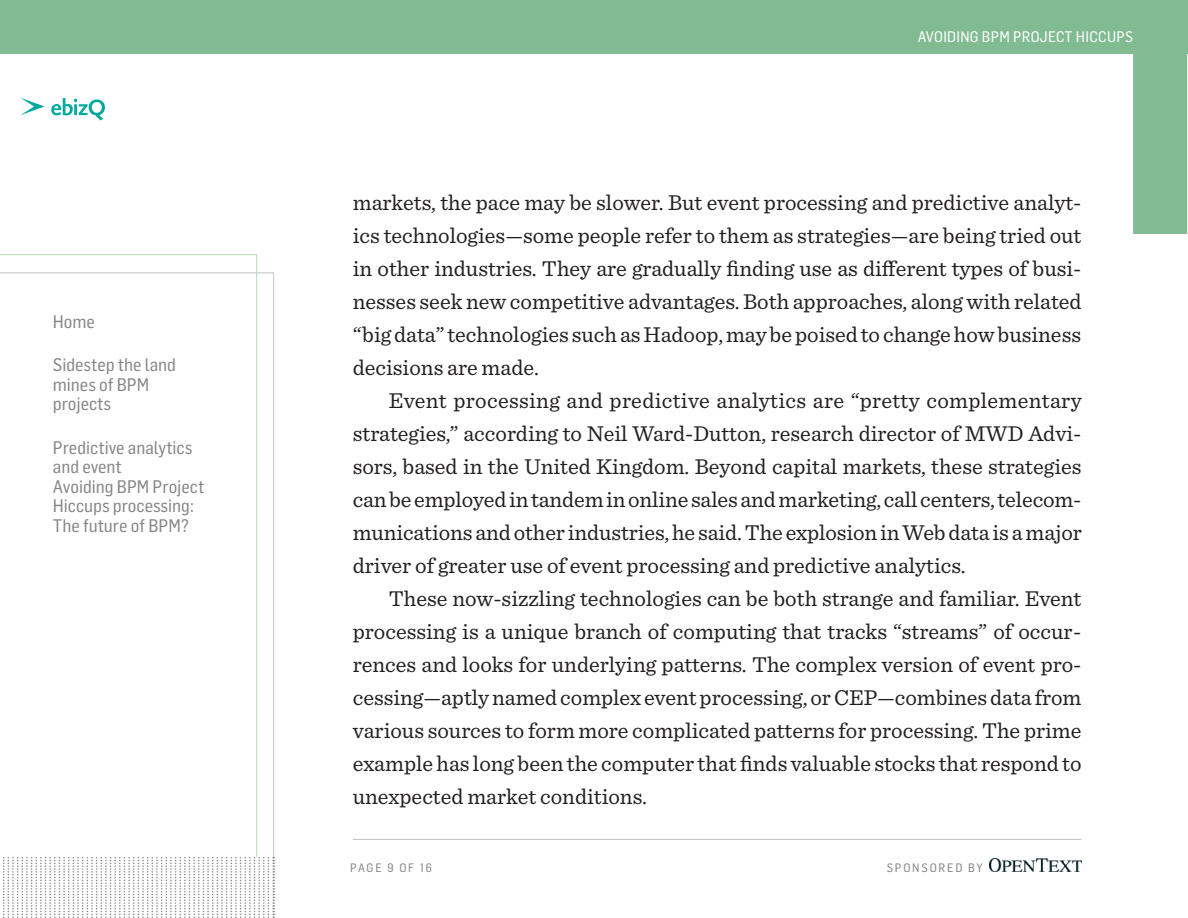
<style>
.page{position:relative;width:1188px;height:918px;background:#fff}
.page>*{position:absolute;margin:0;border:0;box-sizing:border-box;transform-origin:0 0}
.body_copy{font:22.5px/33px "Sentinel";color:#231f20;text-align:justify}
.t1{font:17.85px/19.5px "Flama Semicondensed Basic";color:#858688}
.t2{font:15px "Flama Semicondensed Basic";letter-spacing:.02em;color:#fff}
.t3{font:12px "Flama Semicondensed Basic";letter-spacing:.15em;color:#858688}
</style>
<div class="page">
<svg style="left:0;top:272px;width:274px;height:585px"></svg>
<hr style="left:353px;top:839px;width:728px;height:1px;background:#c3c4c6">
<img style="left:990px;top:859px;width:92px;height:13px">
<div style="left:1133px;top:0;width:54px;height:234px;background:#80bb92"></div>
<div style="left:0;top:0;width:1188px;height:54px;background:#80bb92"></div>
<svg style="left:3px;top:857px;width:271px;height:61px"></svg>
<svg style="left:21px;top:98px;width:23px;height:17px"></svg>
<svg style="left:51px;top:98px;width:54px;height:22px"></svg>
<p class="t1" style="left:53px;top:311px;width:44px">Home</p>
<p class="t1" style="left:53px;top:354px;width:125px">Sidestep the land mines of BPM projects</p>
<p class="t1" style="left:53px;top:437px;width:153px">Predictive analytics and event<br>Avoiding BPM Project<br>Hiccups processing:<br>The future of BPM?</p>
<p class="t2" style="left:918px;top:27px;width:217px">AVOIDING BPM PROJECT HICCUPS</p>
<p class="body_copy" style="left:353px;top:185px;width:730px">markets, the pace may be slower. But event processing and predictive analyt&shy;ics technologies—some people refer to them as strategies—are being tried out in other industries. They are gradually finding use as different types of busi&shy;nesses seek new competitive advantages. Both approaches, along with related “big data” technologies such as Hadoop, may be poised to change how business decisions are made.</p>
<p class="body_copy" style="left:353px;top:383px;width:731px;text-indent:36px">Event processing and predictive analytics are “pretty complementary strategies,” according to Neil Ward-Dutton, research director of MWD Advi&shy;sors, based in the United Kingdom. Beyond capital markets, these strategies can be employed in tandem in online sales and marketing, call centers, telecom&shy;munications and other industries, he said. The explosion in Web data is a major driver of greater use of event processing and predictive analytics.</p>
<p class="body_copy" style="left:353px;top:581px;width:730px;text-indent:36px">These now-sizzling technologies can be both strange and familiar. Event processing is a unique branch of computing that tracks “streams” of occur&shy;rences and looks for underlying patterns. The complex version of event pro&shy;cessing—aptly named complex event processing, or CEP—combines data from various sources to form more complicated patterns for processing. The prime example has long been the computer that finds valuable stocks that respond to unexpected market conditions.</p>
<p class="t3" style="left:350px;top:860px;width:83px">PAGE 9 OF 16</p>
<p class="t3" style="left:887px;top:860px;width:98px">SPONSORED BY</p>
</div>
